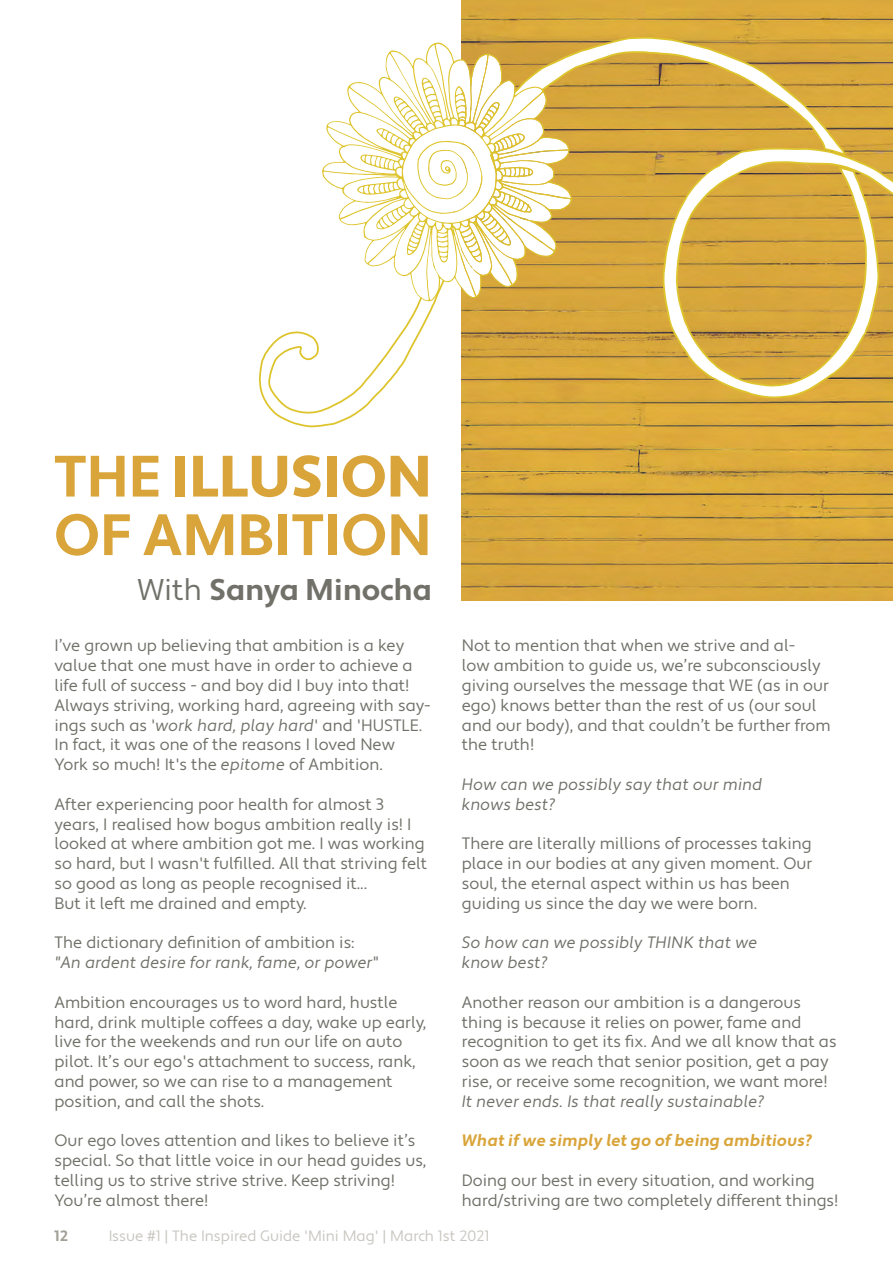
<style>
.page{position:relative;width:893px;height:1263px;background:#fff}
.page>*{position:absolute;margin:0;border:0;box-sizing:border-box;transform-origin:0 0}
.t1{font:700 58.2px/58.5px "Apertura";color:#d9a53a}
.t2{font:700 30px "Apertura";color:#71716a}
.t3{font:16.5px/19.8px "Apertura";color:#71716a}
.t4{font:16.5px/19.8px "Apertura Obliq";color:#71716a}
.t5{font:16.5px "Apertura Bold Obliq";color:#d9a53a}
.t6{font:15px "Apertura";color:#a3a197}
.t7{font:700 15px "Apertura";color:#a3a197}
.s1{font-weight:900}
.s2{font-weight:400}
.s3{font-family:"Apertura Obliq"}
.s4{font-family:"Apertura"}
</style>
<div class="page">
<img style="left:462px;top:0;width:431px;height:600px">
<svg style="left:662px;top:104px;width:231px;height:338px;background:#dab153"></svg>
<svg style="left:258px;top:36px;width:588px;height:392px"></svg>
<svg style="left:322px;top:42px;width:250px;height:259px"></svg>
<h1 class="t1" style="left:54px;top:449px;width:379px">THE <span class="s1">ILLUSION<br></span>OF AMBITION</h1>
<h2 class="t2" style="left:137px;top:572px;width:296px"><span class="s2">With</span> Sanya Minocha</h2>
<p class="t3" style="left:54px;top:636px;width:378px">I’ve grown up believing that ambition is a key value that one must have in order to achieve a life full of success - and boy did I buy into that!<br>Always striving, working hard, agreeing with say&shy;ings such as '<span class="s3">work hard, play hard</span>' and 'HUSTLE.<br>In fact, it was one of the reasons I loved New York so much! It's the <span class="s3">epitome</span> of Ambition.</p>
<p class="t3" style="left:54px;top:795px;width:374px">After experiencing poor health for almost 3 years, I realised how bogus ambition really is! I looked at where ambition got me. I was working so hard, but I wasn't fulfilled. All that striving felt so good as long as people recognised it...<br>But it left me drained and empty.</p>
<p class="t3" style="left:54px;top:933px;width:302px">The dictionary definition of ambition is:</p>
<p class="t4" style="left:54px;top:953px;width:326px">"An ardent desire for rank, fame, or power<span class="s4">"</span></p>
<p class="t3" style="left:54px;top:993px;width:373px">Ambition encourages us to word hard, hustle hard, drink multiple coffees a day, wake up early, live for the weekends and run our life on auto pilot. It’s our ego's attachment to success, rank, and power, so we can rise to a management position, and call the shots.</p>
<p class="t3" style="left:54px;top:1131px;width:373px">Our ego loves attention and likes to believe it’s special. So that little voice in our head guides us, telling us to strive strive strive. Keep striving!<br>You’re almost there!</p>
<p class="t3" style="left:462px;top:636px;width:370px">Not to mention that when we strive and al-<br>low ambition to guide us, we’re subconsciously giving ourselves the message that WE (as in our ego) knows better than the rest of us (our soul and our body), and that couldn’t be further from the truth!</p>
<p class="t4" style="left:462px;top:775px;width:302px">How can we possibly say that our mind knows best?</p>
<p class="t3" style="left:462px;top:834px;width:352px">There are literally millions of processes taking place in our bodies at any given moment. Our soul, the eternal aspect within us has been guiding us since the day we were born.</p>
<p class="t4" style="left:462px;top:933px;width:297px">So how can we possibly THINK that we know best?</p>
<p class="t3" style="left:462px;top:993px;width:376px">Another reason our ambition is a dangerous thing is because it relies on power, fame and recognition to get its fix. And we all know that as soon as we reach that senior position, get a pay rise, or receive some recognition, we want more!</p>
<p class="t4" style="left:462px;top:1092px;width:304px">It never ends. Is that really sustainable?</p>
<p class="t5" style="left:462px;top:1131px;width:352px">What if we simply let go of being ambitious?</p>
<p class="t3" style="left:462px;top:1171px;width:378px">Doing our best in every situation, and working hard/striving are two completely different things!</p>
<p class="t7" style="left:54px;top:1227px;width:15px">12</p>
<p class="t6" style="left:108px;top:1227px;width:382px">Issue #1 | The Inspired Guide 'Mini Mag' | March 1st 2021</p>
</div>
